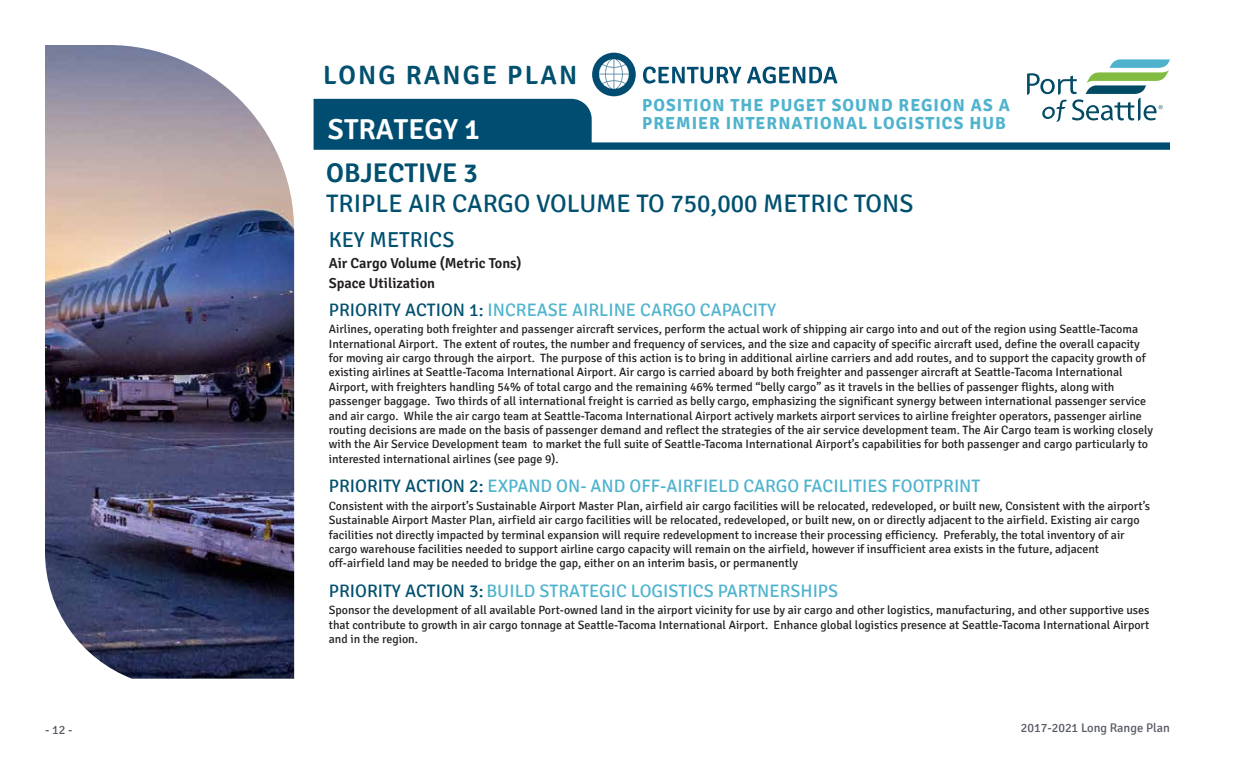
<style>
.page{position:relative;width:1260px;height:765px;background:#fff}
.page>*{position:absolute;margin:0;border:0;box-sizing:border-box;transform-origin:0 0}
.t1{font:600 28.88px "Signika";color:#fff}
.t2{font:600 27px "Signika";color:#01506f}
.t3{font:600 26.5px "Signika";letter-spacing:.08em;color:#01506f}
.t4{font:25.25px "Signika";color:#01506f}
.t5{font:21.62px "Signika";color:#01506f}
.t6{font:18px "Signika";color:#4fb3ce}
.t7{font:700 17.38px/18px "Signika";letter-spacing:.06em;color:#4fb3ce}
.t8{font:600 14.38px/20.2px "Signika";color:#231f20}
.t9{font:12.5px "Signika";color:#545861}
.t10{font:12px/14.4px "Signika";color:#231f20}
.s1{color:#01506f}
</style>
<div class="page">
<svg style="left:314px;top:99px;width:856px;height:51px"></svg>
<img style="left:45px;top:45px;width:249px;height:634px">
<svg style="left:1027px;top:59px;width:143px;height:63px"></svg>
<div style="left:592px;top:53px;width:44px;height:43px;background:#004d71;border-radius:50%"></div>
<svg style="left:599px;top:59px;width:30px;height:30px"></svg>
<svg style="left:643px;top:67px;width:98px;height:17px"></svg>
<svg style="left:747px;top:67px;width:90px;height:17px"></svg>
<h3 class="t3" style="left:323px;top:59px;width:256px">LONG RANGE PLAN</h3>
<h1 class="t1" style="left:328px;top:112px;width:153px">STRATEGY 1</h1>
<h2 class="t2" style="left:326px;top:157px;width:153px">OBJECTIVE 3</h2>
<h3 class="t4" style="left:326px;top:189px;width:589px">TRIPLE AIR CARGO VOLUME TO 750,000 METRIC TONS</h3>
<h3 class="t5" style="left:329px;top:228px;width:127px">KEY METRICS</h3>
<p class="t8" style="left:329px;top:253px;width:194px">Air Cargo Volume (Metric Tons)<br>Space Utilization</p>
<h3 class="t6" style="left:329px;top:300px;width:449px"><span class="s1">PRIORITY ACTION 1:</span> INCREASE AIRLINE CARGO CAPACITY</h3>
<p class="t10" style="left:329px;top:322px;width:826px">Airlines, operating both freighter and passenger aircraft services, perform the actual work of shipping air cargo into and out of the region using Seattle-Tacoma International Airport. The extent of routes, the number and frequency of services, and the size and capacity of specific aircraft used, define the overall capacity for moving air cargo through the airport. The purpose of this action is to bring in additional airline carriers and add routes, and to support the capacity growth of existing airlines at Seattle-Tacoma International Airport. Air cargo is carried aboard by both freighter and passenger aircraft at Seattle-Tacoma International Airport, with freighters handling 54% of total cargo and the remaining 46% termed “belly cargo” as it travels in the bellies of passenger flights, along with passenger baggage. Two thirds of all international freight is carried as belly cargo, emphasizing the significant synergy between international passenger service and air cargo. While the air cargo team at Seattle-Tacoma International Airport actively markets airport services to airline freighter operators, passenger airline routing decisions are made on the basis of passenger demand and reflect the strategies of the air service development team. The Air Cargo team is working closely with the Air Service Development team to market the full suite of Seattle-Tacoma International Airport’s capabilities for both passenger and cargo particularly to interested international airlines (see page 9).</p>
<h3 class="t6" style="left:329px;top:476px;width:653px"><span class="s1">PRIORITY ACTION 2:</span> EXPAND ON- AND OFF-AIRFIELD CARGO FACILITIES FOOTPRINT</h3>
<p class="t10" style="left:329px;top:499px;width:823px">Consistent with the airport’s Sustainable Airport Master Plan, airfield air cargo facilities will be relocated, redeveloped, or built new, Consistent with the airport’s Sustainable Airport Master Plan, airfield air cargo facilities will be relocated, redeveloped, or built new, on or directly adjacent to the airfield. Existing air cargo facilities not directly impacted by terminal expansion will require redevelopment to increase their processing efficiency. Preferably, the total inventory of air cargo warehouse facilities needed to support airline cargo capacity will remain on the airfield, however if insufficient area exists in the future, adjacent off-airfield land may be needed to bridge the gap, either on an interim basis, or permanently</p>
<h3 class="t6" style="left:329px;top:581px;width:511px"><span class="s1">PRIORITY ACTION 3:</span> BUILD STRATEGIC LOGISTICS PARTNERSHIPS</h3>
<p class="t10" style="left:329px;top:603px;width:822px;text-align:justify">Sponsor the development of all available Port-owned land in the airport vicinity for use by air cargo and other logistics, manufacturing, and other supportive uses that contribute to growth in air cargo tonnage at Seattle-Tacoma International Airport. Enhance global logistics presence at Seattle-Tacoma International Airport and in the region.</p>
<h3 class="t7" style="left:642px;top:96px;width:369px">POSITION THE PUGET SOUND REGION AS A<br>PREMIER INTERNATIONAL LOGISTICS HUB</h3>
<p class="t9" style="left:45px;top:723px;width:29px">- 12 -</p>
<p class="t9" style="left:1021px;top:720px;width:151px">2017-2021 Long Range Plan</p>
</div>
